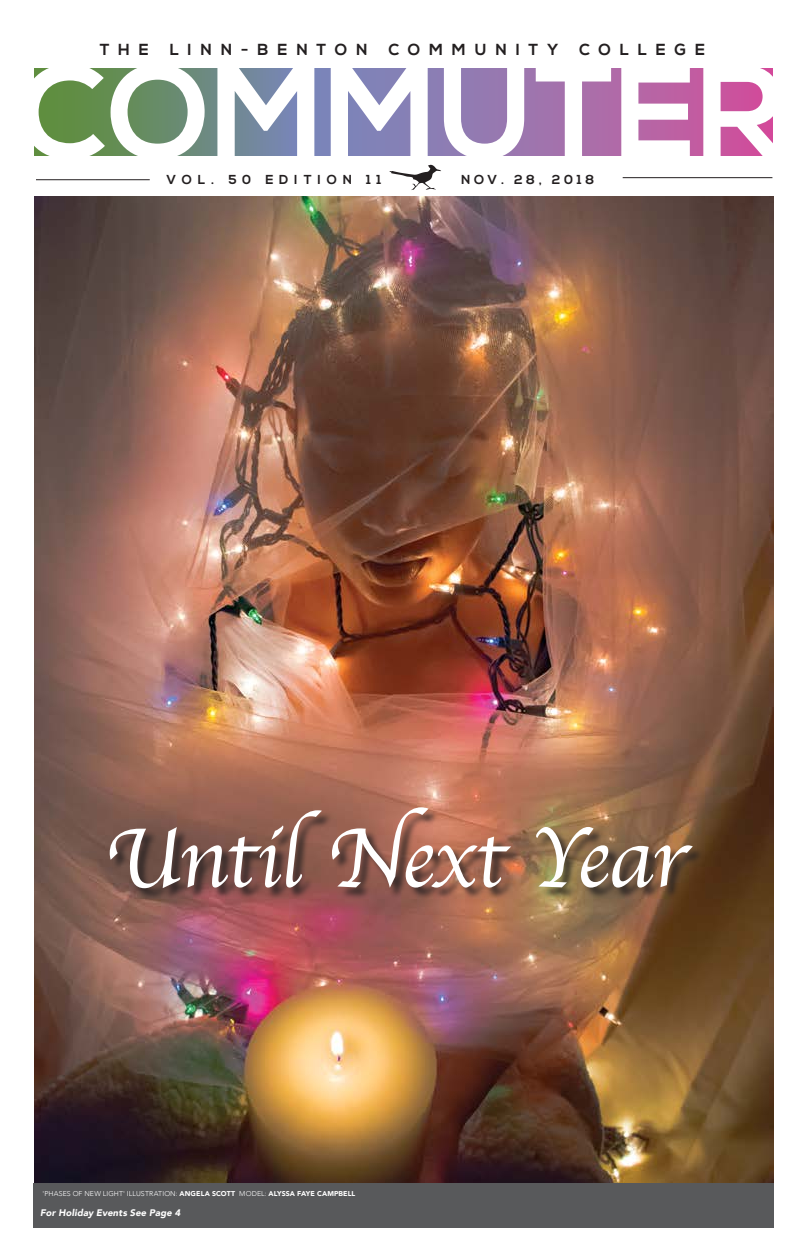
<style>
.page{position:relative;width:810px;height:1260px;background:#fff}
.page>*{position:absolute;margin:0;border:0;box-sizing:border-box;transform-origin:0 0}
.t1{font:88px "Apple Chancery";letter-spacing:-.025em;color:#fff}
.t2{font:700 16px "Nexa";letter-spacing:.55em;color:#231f20}
.t3{font:700 13px "Nexa";letter-spacing:.44em;color:#231f20}
.t4{font:700 13px "Nexa";letter-spacing:.28em;color:#231f20}
.t5{font:italic 900 9.5px "Avenir";letter-spacing:.01em;color:#fff}
.t6{font:300 7px "Avenir";letter-spacing:.02em;color:#fff}
.s1{font-weight:900}
</style>
<div class="page">
<hr style="left:623px;top:177px;width:149px;height:1px;background:#231f20">
<hr style="left:36px;top:179px;width:114px;height:1px;background:#231f20">
<svg style="left:390px;top:165px;width:51px;height:25px"></svg>
<svg style="left:105px;top:68px;width:598px;height:87px;background:#917aa2"></svg>
<svg style="left:34px;top:68px;width:71px;height:88px"></svg>
<svg style="left:111px;top:68px;width:94px;height:88px"></svg>
<svg style="left:217px;top:68px;width:97px;height:88px"></svg>
<svg style="left:331px;top:68px;width:97px;height:88px"></svg>
<svg style="left:444px;top:68px;width:80px;height:88px"></svg>
<svg style="left:536px;top:68px;width:75px;height:88px"></svg>
<svg style="left:621px;top:68px;width:69px;height:88px"></svg>
<svg style="left:703px;top:68px;width:70px;height:88px"></svg>
<img style="left:34px;top:196px;width:740px;height:987px">
<div style="left:34px;top:1183px;width:740px;height:45px;background:#58595b"></div>
<div style="left:112px;top:810px;width:593px;height:91px;background:#231f20;opacity:.75"></div>
<h2 class="t2" style="left:100px;top:40px;width:51px">THE</h2>
<h2 class="t2" style="left:170px;top:40px;width:199px">LINN-BENTON</h2>
<h2 class="t2" style="left:388px;top:40px;width:172px">COMMUNITY</h2>
<h2 class="t2" style="left:579px;top:40px;width:127px">COLLEGE</h2>
<h3 class="t3" style="left:166px;top:172px;width:216px">VOL. 50 EDITION 11</h3>
<h3 class="t4" style="left:461px;top:172px;width:135px">NOV. 28, 2018</h3>
<h1 class="t1" style="left:105px;top:788px;width:584px">Until Next Year</h1>
<p class="t6" style="left:42px;top:1189px;width:314px">'PHASES OF NEW LIGHT' ILLUSTRATION: <span class="s1">ANGELA SCOTT</span> MODEL: <span class="s1">ALYSSA FAYE CAMPBELL</span></p>
<h3 class="t5" style="left:40px;top:1205px;width:141px">For Holiday Events See Page 4</h3>
</div>
